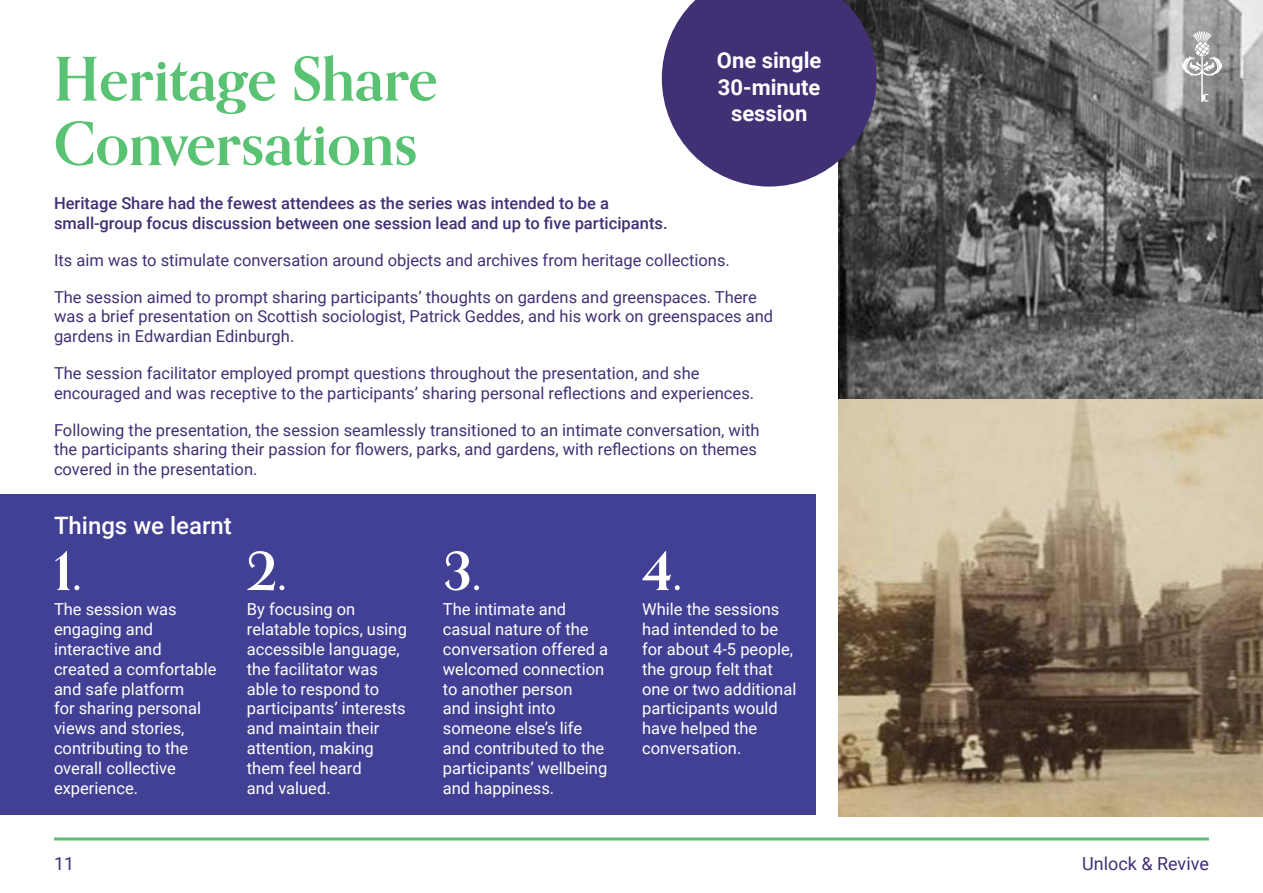
<style>
.page{position:relative;width:1263px;height:893px;background:#fff}
.page>*{position:absolute;margin:0;border:0;box-sizing:border-box;transform-origin:0 0}
.t1{font:700 60px/64.5px "Orpheus Pro";color:#59c273}
.t2{font:700 52.5px "Orpheus Pro";color:#fff}
.t3{font:500 24px "Roboto";color:#fff}
.t4{font:700 21.9px/26.4px "Roboto";color:#fff;text-align:center}
.t5{font:18px "Roboto";color:#423075}
.t6{font:16.5px/19.8px "Roboto";color:#423075}
.t7{font:16.5px/19.8px "Roboto";color:#fff}
.t8{font:500 16.5px/19.8px "Roboto";color:#423075}
</style>
<div class="page">
<hr style="left:54px;top:837px;width:1155px;height:3px;background:#59c273">
<img style="left:838px;top:0;width:425px;height:400px">
<svg style="left:662px;top:0;width:214px;height:187px;background:#54457f"></svg>
<img style="left:838px;top:400px;width:425px;height:416px">
<div style="left:0;top:495px;width:815px;height:320px;background:#424095"></div>
<svg style="left:1180px;top:31px;width:44px;height:71px;background:#aaa"></svg>
<p class="t1" style="left:54px;top:46px;width:385px">Heritage Share<br>Conversations</p>
<p class="t4" style="left:717px;top:46px;width:106px">One single<br>30-minute session</p>
<p class="t8" style="left:54px;top:193px;width:615px">Heritage Share had the fewest attendees as the series was intended to be a small-group focus discussion between one session lead and up to five participants.</p>
<p class="t6" style="left:54px;top:249px;width:677px">Its aim was to stimulate conversation around objects and archives from heritage collections.</p>
<p class="t6" style="left:54px;top:286px;width:721px">The session aimed to prompt sharing participants’ thoughts on gardens and greenspaces. There was a brief presentation on Scottish sociologist, Patrick Geddes, and his work on greenspaces and gardens in Edwardian Edinburgh.</p>
<p class="t6" style="left:54px;top:363px;width:702px">The session facilitator employed prompt questions throughout the presentation, and she encouraged and was receptive to the participants’ sharing personal reflections and experiences.</p>
<p class="t6" style="left:54px;top:419px;width:707px">Following the presentation, the session seamlessly transitioned to an intimate conversation, with the participants sharing their passion for flowers, parks, and gardens, with reflections on themes covered in the presentation.</p>
<p class="t3" style="left:54px;top:508px;width:179px">Things we learnt</p>
<p class="t2" style="left:54px;top:538px;width:29px">1.</p>
<p class="t2" style="left:247px;top:538px;width:41px">2.</p>
<p class="t2" style="left:443px;top:538px;width:40px">3.</p>
<p class="t2" style="left:642px;top:538px;width:41px">4.</p>
<p class="t7" style="left:54px;top:599px;width:164px">The session was engaging and interactive and created a comfortable and safe platform<br>for sharing personal views and stories, contributing to the overall collective experience.</p>
<p class="t7" style="left:247px;top:599px;width:162px">By focusing on relatable topics, using accessible language, the facilitator was able to respond to participants’ interests and maintain their attention, making them feel heard<br>and valued.</p>
<p class="t7" style="left:443px;top:599px;width:167px">The intimate and casual nature of the conversation offered a welcomed connection to another person<br>and insight into someone else’s life and contributed to the participants’ wellbeing and happiness.</p>
<p class="t7" style="left:642px;top:599px;width:156px">While the sessions had intended to be for about 4-5 people, the group felt that one or two additional participants would have helped the conversation.</p>
<p class="t5" style="left:54px;top:851px;width:22px">11</p>
<p class="t5" style="left:1082px;top:851px;width:128px">Unlock &amp; Revive</p>
</div>
